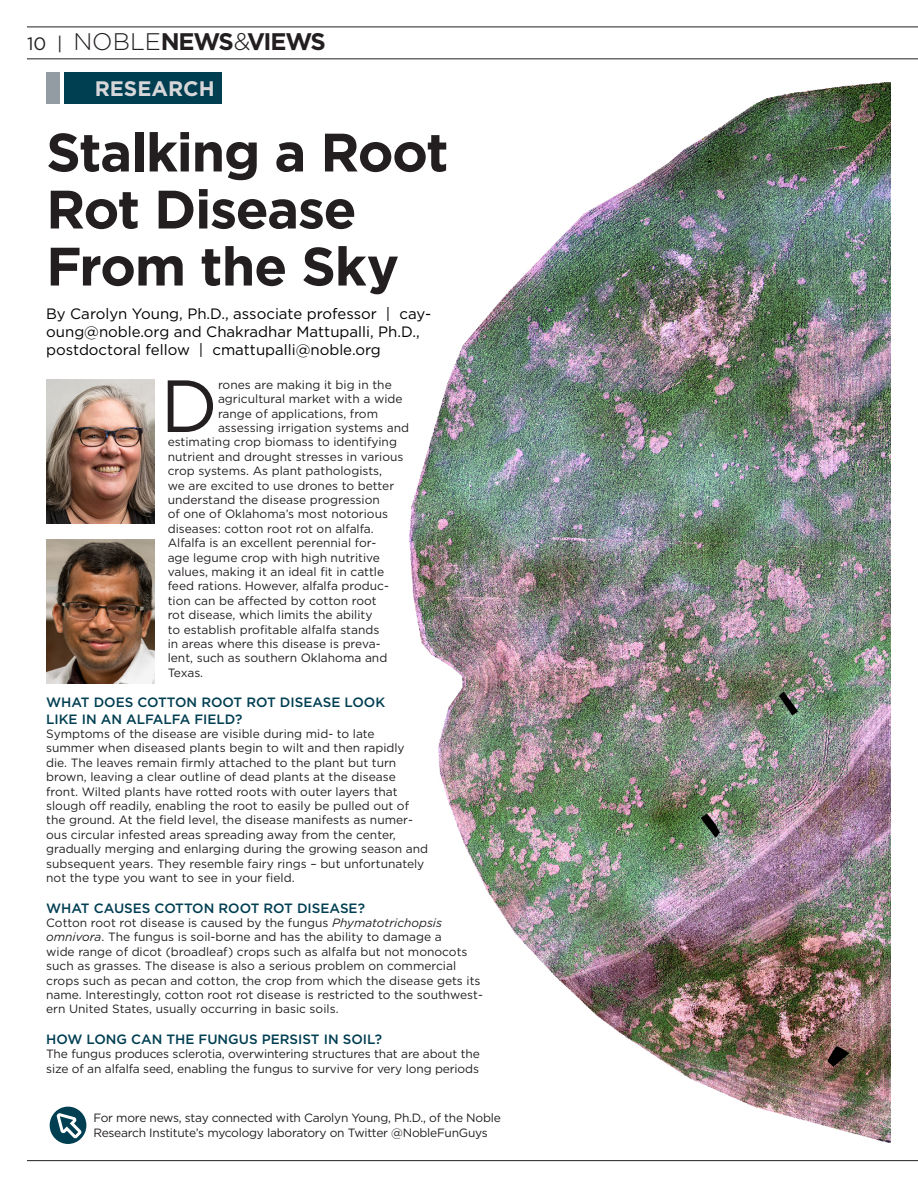
<style>
.page{position:relative;width:918px;height:1188px;background:#fff}
.page>*{position:absolute;margin:0;border:0;box-sizing:border-box;transform-origin:0 0}
.t1{font:73.65px "Gotham";color:#231f20}
.t2{font:700 54px/57px "Gotham";letter-spacing:-.025em;color:#231f20}
.t3{font:700 24px "Gotham";letter-spacing:-.06em;color:#231f20}
.t4{font:700 21px "Gotham";color:#d7d7da}
.t5{font:15px/18px "Gotham";color:#000}
.t6{font:500 13.5px/16.2px "Gotham";color:#003e52}
.t7{font:12px/14.4px "Gotham";color:#231f20}
.t8{font:12px/14.4px "Gotham";letter-spacing:-.02em;color:#231f20}
.s1{font-weight:400;font-size:18px}
.s2{font-weight:300}
.s3{font-style:italic}
</style>
<div class="page">
<img style="left:372px;top:59px;width:519px;height:1084px">
<div style="left:64px;top:73px;width:158px;height:31px;background:#003e52"></div>
<div style="left:46px;top:73px;width:14px;height:31px;background:#929ca2"></div>
<div style="left:50px;top:1107px;width:36px;height:37px;background:#003e52;border-radius:50%"></div>
<svg style="left:55px;top:1111px;width:29px;height:30px"></svg>
<img style="left:46px;top:379px;width:108px;height:144px">
<img style="left:46px;top:539px;width:108px;height:144px">
<hr style="left:27px;top:58px;width:891px;height:1px;background:#231f20">
<hr style="left:27px;top:27px;width:891px;height:1px;background:#231f20">
<hr style="left:27px;top:1160px;width:891px;height:1px;background:#231f20">
<h3 class="t3" style="left:27px;top:26px;width:301px"><span class="s1">10 |</span> <span class="s2">NOBLE</span>NEWS<span class="s2">&amp;</span>VIEWS</h3>
<h3 class="t4" style="left:95px;top:75px;width:121px">RESEARCH</h3>
<h2 class="t2" style="left:46px;top:124px;width:404px">Stalking a Root<br>Rot Disease<br>From the Sky</h2>
<p class="t5" style="left:46px;top:304px;width:387px">By Carolyn Young, Ph.D., associate professor | cay&shy;oung@noble.org and Chakradhar Mattupalli, Ph.D., postdoctoral fellow | cmattupalli@noble.org</p>
<h1 class="t1" style="left:160px;top:359px;width:59px">D</h1>
<p class="t7" style="left:218px;top:377px;width:175px">rones are making it big in the</p>
<p class="t7" style="left:218px;top:391px;width:186px">agricultural market with a wide</p>
<p class="t7" style="left:218px;top:406px;width:162px">range of applications, from</p>
<p class="t7" style="left:218px;top:420px;width:193px">assessing irrigation systems and</p>
<p class="t7" style="left:168px;top:435px;width:231px">estimating crop biomass to identifying</p>
<p class="t7" style="left:168px;top:449px;width:237px">nutrient and drought stresses in various</p>
<p class="t7" style="left:168px;top:463px;width:216px">crop systems. As plant pathologists,</p>
<p class="t7" style="left:168px;top:478px;width:228px">we are excited to use drones to better</p>
<p class="t7" style="left:168px;top:492px;width:214px">understand the disease progression</p>
<p class="t7" style="left:168px;top:507px;width:222px">of one of Oklahoma’s most notorious</p>
<p class="t7" style="left:168px;top:521px;width:208px">diseases: cotton root rot on alfalfa.</p>
<p class="t7" style="left:168px;top:535px;width:210px">Alfalfa is an excellent perennial for-</p>
<p class="t7" style="left:168px;top:550px;width:214px">age legume crop with high nutritive</p>
<p class="t7" style="left:168px;top:564px;width:218px">values, making it an ideal fit in cattle</p>
<p class="t7" style="left:168px;top:579px;width:223px">feed rations. However, alfalfa produc-</p>
<p class="t7" style="left:168px;top:593px;width:211px">tion can be affected by cotton root</p>
<p class="t7" style="left:168px;top:607px;width:206px">rot disease, which limits the ability</p>
<p class="t7" style="left:168px;top:622px;width:213px">to establish profitable alfalfa stands</p>
<p class="t7" style="left:168px;top:636px;width:214px">in areas where this disease is preva-</p>
<p class="t7" style="left:168px;top:651px;width:221px">lent, such as southern Oklahoma and</p>
<p class="t7" style="left:168px;top:665px;width:37px">Texas.</p>
<p class="t6" style="left:46px;top:694px;width:341px">WHAT DOES COTTON ROOT ROT DISEASE LOOK<br>LIKE IN AN ALFALFA FIELD?</p>
<p class="t7" style="left:46px;top:726px;width:383px">Symptoms of the disease are visible during mid- to late<br>summer when diseased plants begin to wilt and then rapidly die. The leaves remain firmly attached to the plant but turn brown, leaving a clear outline of dead plants at the disease front. Wilted plants have rotted roots with outer layers that slough off readily, enabling the root to easily be pulled out of the ground. At the field level, the disease manifests as numer&shy;ous circular infested areas spreading away from the center, gradually merging and enlarging during the growing season and subsequent years. They resemble fairy rings – but unfortunately not the type you want to see in your field.</p>
<p class="t6" style="left:46px;top:900px;width:320px">WHAT CAUSES COTTON ROOT ROT DISEASE?</p>
<p class="t7" style="left:46px;top:915px;width:438px">Cotton root rot disease is caused by the fungus <span class="s3">Phymatotrichopsis omnivora</span>. The fungus is soil-borne and has the ability to damage a<br>wide range of dicot (broadleaf) crops such as alfalfa but not monocots such as grasses. The disease is also a serious problem on commercial crops such as pecan and cotton, the crop from which the disease gets its name. Interestingly, cotton root rot disease is restricted to the southwest&shy;ern United States, usually occurring in basic soils.</p>
<p class="t6" style="left:46px;top:1031px;width:337px">HOW LONG CAN THE FUNGUS PERSIST IN SOIL?</p>
<p class="t7" style="left:46px;top:1047px;width:435px">The fungus produces sclerotia, overwintering structures that are about the size of an alfalfa seed, enabling the fungus to survive for very long periods</p>
<p class="t8" style="left:93px;top:1111px;width:409px">For more news, stay connected with Carolyn Young, Ph.D., of the Noble<br>Research Institute’s mycology laboratory on Twitter @NobleFunGuys</p>
</div>
